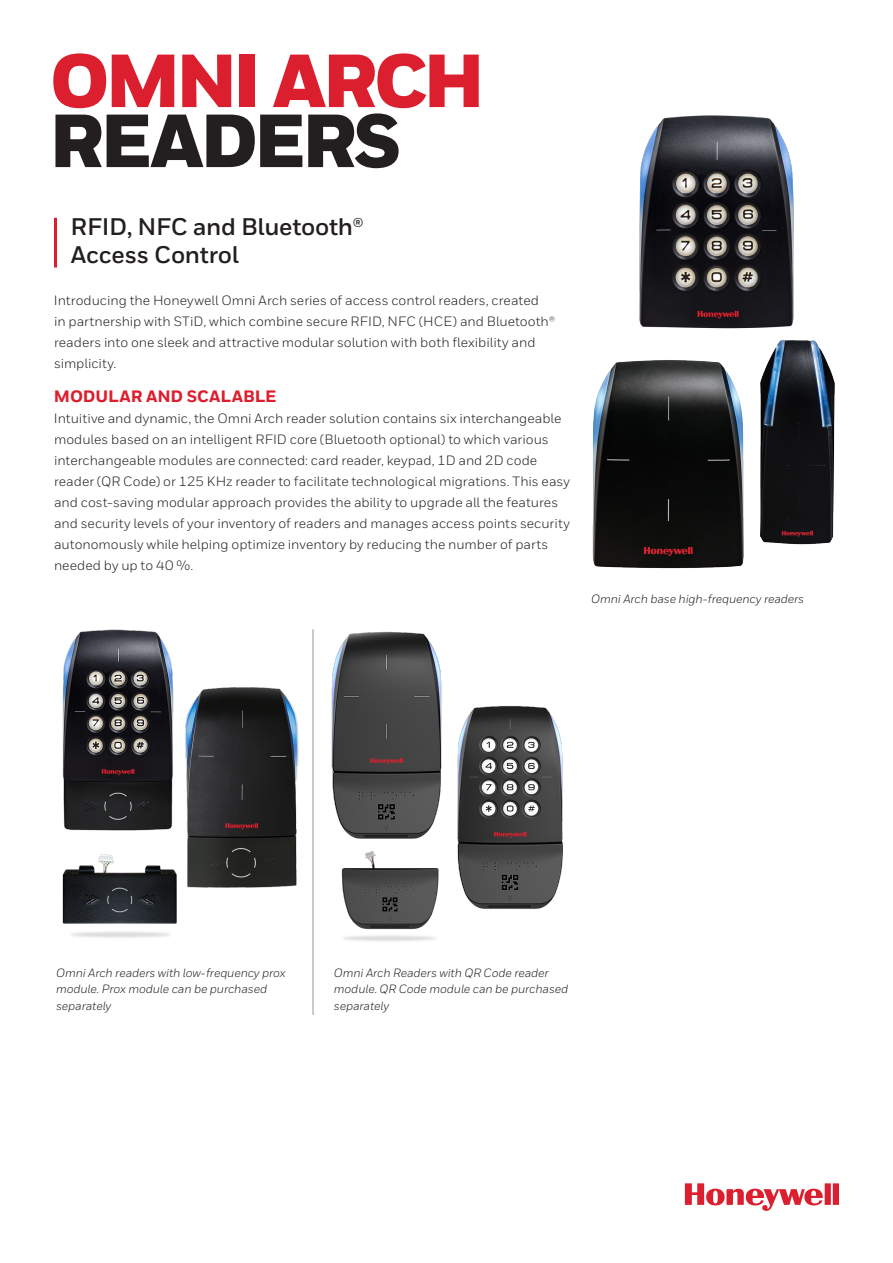
<style>
.page{position:relative;width:893px;height:1263px;background:#fff}
.page>*{position:absolute;margin:0;border:0;box-sizing:border-box;transform-origin:0 0}
.t1{font:900 75px "Honeywell Sans";letter-spacing:-.055em;color:#dc1f2e}
.t2{font:900 75px "Honeywell Sans";letter-spacing:-.05em;color:#231f20}
.t3{font:700 24px/28.5px "Honeywell Sans";letter-spacing:-.01em;color:#231f20}
.t4{font:800 16.5px "Honeywell Sans";color:#dc1f2e}
.t5{font:13.5px/21px "Honeywell Sans";color:#231f20}
.t6{font:italic 12px/16.5px "Honeywell Sans";letter-spacing:-.01em;color:#231f20}
</style>
<div class="page">
<svg style="left:685px;top:1183px;width:154px;height:28px"></svg>
<hr style="left:54px;top:218px;width:3px;height:49px;background:#dc1f2e">
<img style="left:639px;top:115px;width:155px;height:214px">
<img style="left:760px;top:339px;width:75px;height:206px">
<img style="left:62px;top:854px;width:115px;height:84px">
<img style="left:62px;top:629px;width:112px;height:202px">
<img style="left:185px;top:687px;width:114px;height:201px">
<img style="left:341px;top:851px;width:98px;height:90px">
<img style="left:331px;top:631px;width:111px;height:208px">
<img style="left:457px;top:705px;width:106px;height:204px">
<hr style="left:313px;top:629px;width:1px;height:386px;background:#939598">
<img style="left:592px;top:360px;width:152px;height:209px">
<h1 class="t1" style="left:50px;top:35px;width:437px">OMNI ARCH</h1>
<h1 class="t2" style="left:49px;top:95px;width:354px">READERS</h1>
<h2 class="t3" style="left:71px;top:213px;width:295px">RFID, NFC and Bluetooth®<br>Access Control</h2>
<p class="t5" style="left:54px;top:290px;width:503px">Introducing the Honeywell Omni Arch series of access control readers, created<br>in partnership with STiD, which combine secure RFID, NFC (HCE) and Bluetooth® readers into one sleek and attractive modular solution with both flexibility and simplicity.</p>
<p class="t4" style="left:54px;top:386px;width:224px">MODULAR AND SCALABLE</p>
<p class="t5" style="left:54px;top:408px;width:518px">Intuitive and dynamic, the Omni Arch reader solution contains six interchangeable modules based on an intelligent RFID core (Bluetooth optional) to which various interchangeable modules are connected: card reader, keypad, 1D and 2D code reader (QR Code) or 125 KHz reader to facilitate technological migrations. This easy and cost-saving modular approach provides the ability to upgrade all the features and security levels of your inventory of readers and manages access points security autonomously while helping optimize inventory by reducing the number of parts needed by up to 40 %.</p>
<p class="t6" style="left:591px;top:590px;width:214px">Omni Arch base high-frequency readers</p>
<p class="t6" style="left:56px;top:964px;width:231px">Omni Arch readers with low-frequency prox module. Prox module can be purchased separately</p>
<p class="t6" style="left:334px;top:964px;width:236px">Omni Arch Readers with QR Code reader module. QR Code module can be purchased separately</p>
</div>
